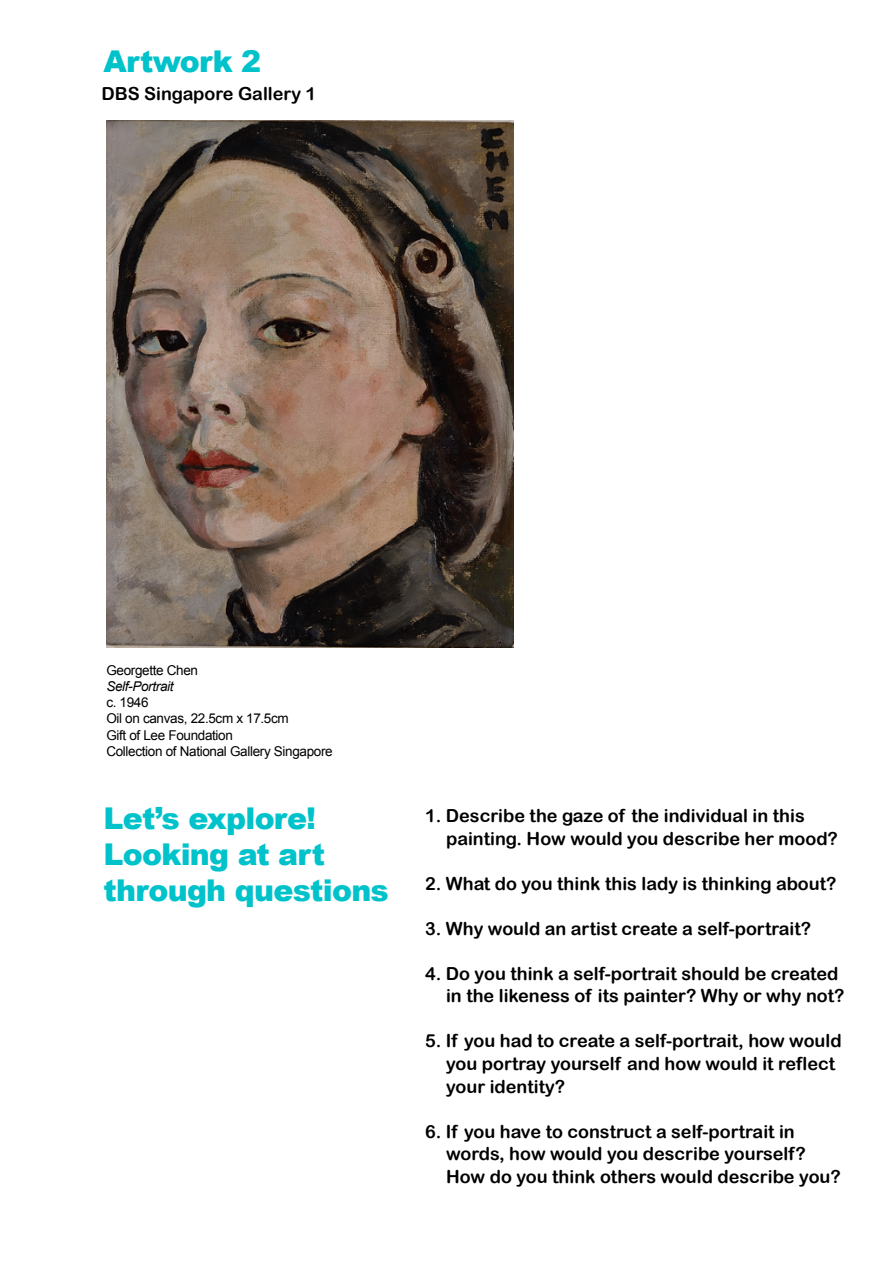
<style>
.page{position:relative;width:894px;height:1264px;background:#fff}
.page>*{position:absolute;margin:0;border:0;box-sizing:border-box;transform-origin:0 0}
.t1{font:900 30px/36px "Arial";letter-spacing:-.025em;color:#00c2cb}
.t2{font:18px/22.5px "Arial Rounded MT Bold";color:#000}
.t3{font:13.5px/16.2px "Arial";letter-spacing:-.025em;color:#000}
.t4{font:italic 13.5px "Arial";letter-spacing:-.025em;color:#000}
</style>
<div class="page">
<img style="left:107px;top:120px;width:406px;height:527px">
<h1 class="t1" style="left:103px;top:42px;width:159px">Artwork 2</h1>
<p class="t2" style="left:101px;top:82px;width:216px">DBS Singapore Gallery 1</p>
<p class="t3" style="left:106px;top:662px;width:93px">Georgette Chen</p>
<p class="t4" style="left:106px;top:679px;width:69px">Self-Portrait</p>
<p class="t3" style="left:106px;top:694px;width:228px">c. 1946<br>Oil on canvas, 22.5cm x 17.5cm<br>Gift of Lee Foundation<br>Collection of National Gallery Singapore</p>
<h1 class="t1" style="left:103px;top:799px;width:287px">Let’s explore!<br>Looking at art through questions</h1>
<p class="t2" style="left:446px;top:804px;width:393px;text-indent:-21px">1. Describe the gaze of the individual in this painting. How would you describe her mood?</p>
<p class="t2" style="left:425px;top:872px;width:412px">2. What do you think this lady is thinking about?</p>
<p class="t2" style="left:425px;top:917px;width:387px">3. Why would an artist create a self-portrait?</p>
<p class="t2" style="left:446px;top:962px;width:400px;text-indent:-21px">4. Do you think a self-portrait should be created in the likeness of its painter? Why or why not?</p>
<p class="t2" style="left:446px;top:1029px;width:397px;text-indent:-21px">5. If you had to create a self-portrait, how would you portray yourself and how would it reflect your identity?</p>
<p class="t2" style="left:446px;top:1119px;width:396px;text-indent:-21px">6. If you have to construct a self-portrait in words, how would you describe yourself?<br>How do you think others would describe you?</p>
</div>
